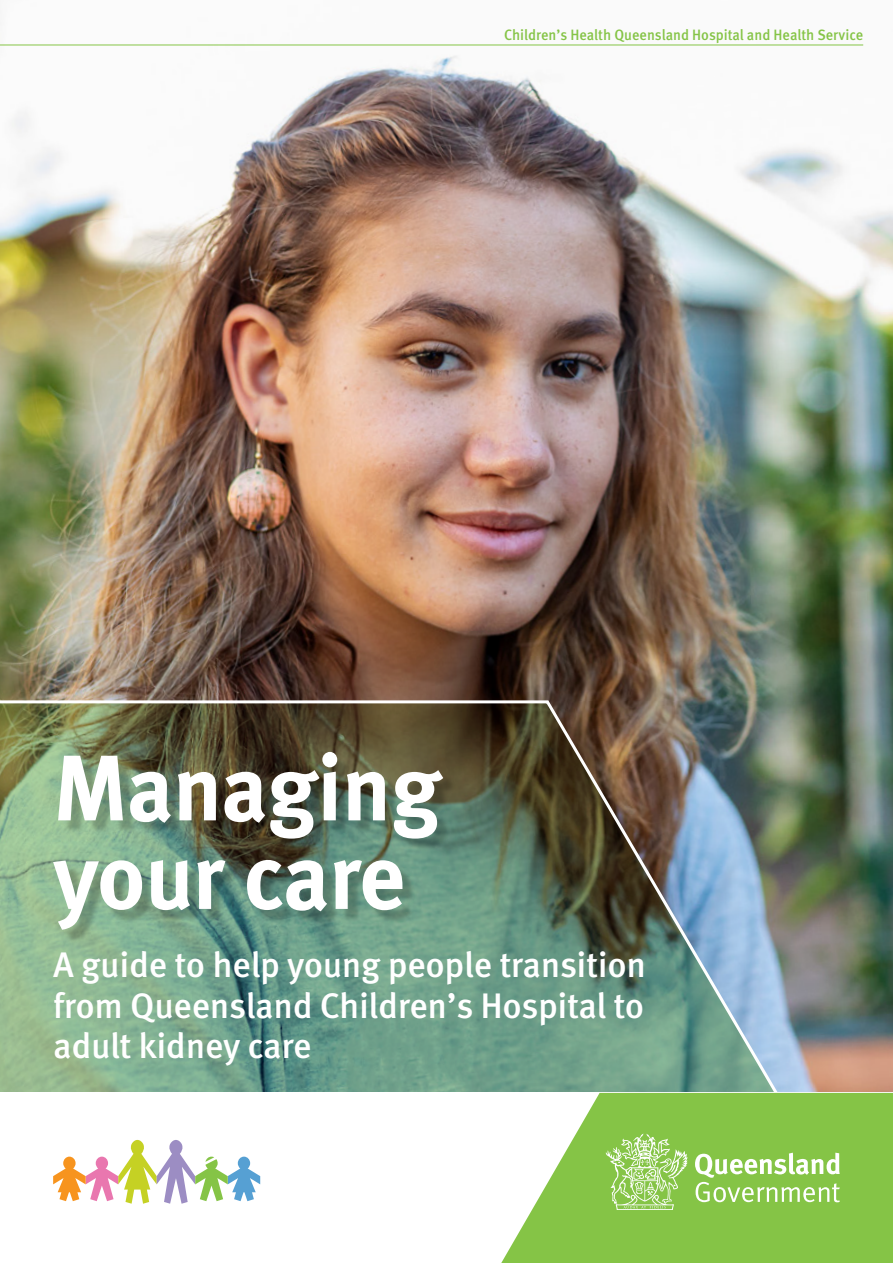
<style>
.page{position:relative;width:893px;height:1263px;background:#fff}
.page>*{position:absolute;margin:0;border:0;box-sizing:border-box;transform-origin:0 0}
.t1{font:700 93px/88.5px "Meta OT";letter-spacing:-.01em;color:#fff}
.t2{font:500 35.4px/40.2px "Meta OT";letter-spacing:-.01em;color:#fff;text-align:justify}
.t3{font:500 15px "Meta OT";color:#85c446;scale:.95 1}
</style>
<div class="page">
<img style="left:0;top:44px;width:893px;height:1049px">
<hr style="left:0;top:45px;width:863px;height:1px;background:#85c446">
<img style="left:0;top:699px;width:819px;height:394px">
<svg style="left:53px;top:1140px;width:207px;height:64px"></svg>
<svg style="left:501px;top:1093px;width:392px;height:170px;fill:#85c446"></svg>
<svg style="left:695px;top:1153px;width:145px;height:49px"></svg>
<svg style="left:606px;top:1133px;width:82px;height:77px;background:#a3d273"></svg>
<div style="left:59px;top:758px;width:397px;height:185px;background:#000;opacity:.22"></div>
<p class="t3" style="left:504px;top:25px;width:379px">Children’s Health Queensland Hospital and Health Service</p>
<h1 class="t1" style="left:53px;top:745px;width:390px">Managing your care</h1>
<p class="t2" style="left:53px;top:945px;width:594px">A guide to help young people transition from Queensland Children’s Hospital to adult kidney care</p>
</div>
